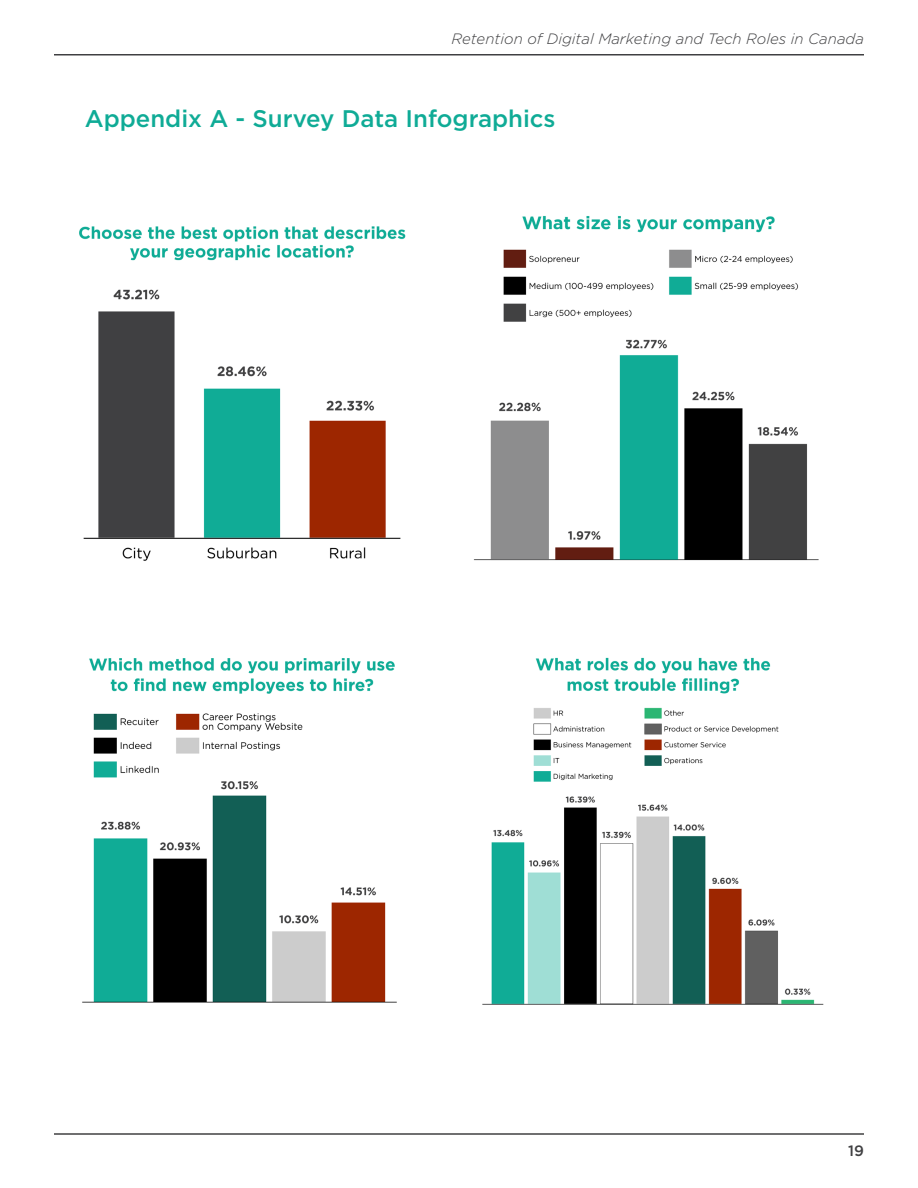
<style>
.page{position:relative;width:918px;height:1188px;background:#fff}
.page>*{position:absolute;margin:0;border:0;box-sizing:border-box;transform-origin:0 0}
.sub_header{font:500 24px "Gotham";color:#0fab96}
.t1{font:italic 300 15px "Gotham";color:#404042}
.t2{font:500 15px "Gotham";color:#404042}
</style>
<div class="page">
<hr style="left:54px;top:1133px;width:810px;height:2px;background:#404042">
<hr style="left:54px;top:54px;width:810px;height:2px;background:#404042">
<img style="left:79px;top:226px;width:327px;height:335px">
<img style="left:473px;top:215px;width:346px;height:346px">
<img style="left:82px;top:658px;width:315px;height:345px">
<img style="left:482px;top:657px;width:342px;height:348px">
<p class="t1" style="left:451px;top:29px;width:414px">Retention of Digital Marketing and Tech Roles in Canada</p>
<p class="sub_header" style="left:85px;top:103px;width:472px">Appendix A - Survey Data Infographics</p>
<p class="t2" style="left:848px;top:1141px;width:17px">19</p>
</div>
